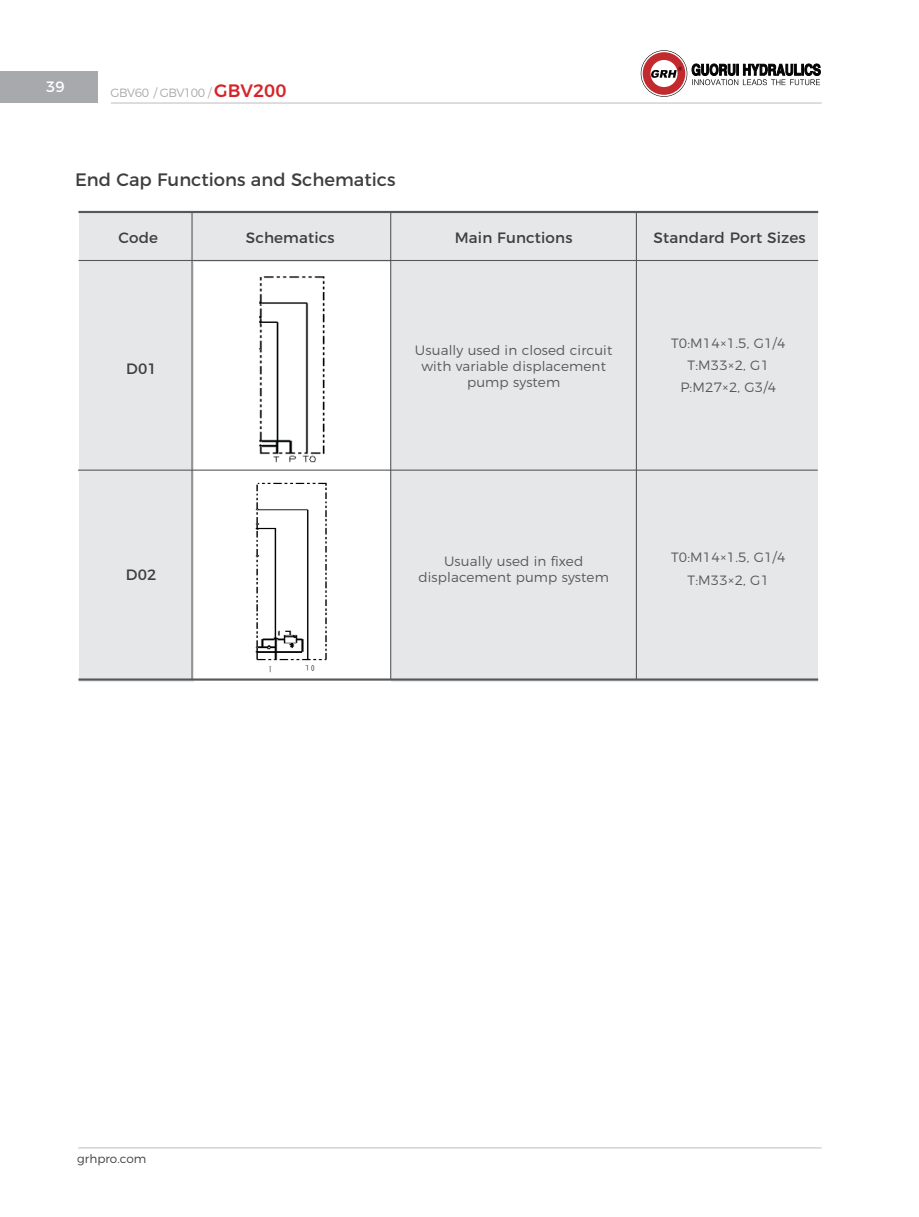
<style>
.page{position:relative;width:919px;height:1217px;background:#fff}
.page>*{position:absolute;margin:0;border:0;box-sizing:border-box;transform-origin:0 0}
.t1{font:18px "Montserrat";color:#3e3e3f}
.t2{font:15px "Montserrat";letter-spacing:.01em;color:#3e3e3f}
.t3{font:15px "Montserrat";color:#fff}
.t4{font:300 13.5px/16.2px "Montserrat";letter-spacing:.01em;color:#57585a;text-align:center}
.t5{font:300 12px "Montserrat";letter-spacing:-.04em;color:#a8a9ad}
.t6{font:300 12px "Montserrat";color:#3e3e3f}
.s1{font-weight:500;font-size:18px;color:#d52529}
</style>
<div class="page">
<hr style="left:111px;top:103px;width:711px;height:1px;background:#bcbdc0">
<hr style="left:78px;top:1147px;width:744px;height:1px;background:#bcbdc0">
<div style="left:0;top:71px;width:98px;height:32px;background:#a8a9ad"></div>
<img style="left:255px;top:482px;width:72px;height:191px">
<img style="left:237px;top:276px;width:115px;height:195px">
<div style="left:391px;top:212px;width:427px;height:469px;background:#e6e7e9"></div>
<div style="left:79px;top:213px;width:115px;height:468px;background:#e6e7e9"></div>
<div style="left:194px;top:213px;width:197px;height:49px;background:#e6e7e9"></div>
<svg style="left:641px;top:51px;width:46px;height:45px"></svg>
<svg style="left:643px;top:52px;width:42px;height:43px"></svg>
<svg style="left:692px;top:64px;width:129px;height:21px"></svg>
<hr style="left:78px;top:211px;width:740px;height:2px;background:#57585a">
<hr style="left:78px;top:260px;width:740px;height:1px;background:#57585a">
<hr style="left:78px;top:469px;width:740px;height:1px;background:#57585a">
<hr style="left:78px;top:678px;width:740px;height:2px;background:#57585a">
<hr style="left:191px;top:212px;width:2px;height:467px;background:#57585a">
<hr style="left:390px;top:212px;width:1px;height:467px;background:#57585a">
<hr style="left:636px;top:212px;width:1px;height:467px;background:#57585a">
<p class="t3" style="left:46px;top:75px;width:20px">39</p>
<p class="t5" style="left:111px;top:83px;width:177px">GBV60 / GBV100 / <span class="s1">GBV200</span></p>
<h1 class="t1" style="left:75px;top:165px;width:322px">End Cap Functions and Schematics</h1>
<p class="t2" style="left:119px;top:225px;width:41px">Code</p>
<p class="t2" style="left:246px;top:225px;width:90px">Schematics</p>
<p class="t2" style="left:455px;top:225px;width:119px">Main Functions</p>
<p class="t2" style="left:654px;top:225px;width:154px">Standard Port Sizes</p>
<p class="t2" style="left:126px;top:356px;width:32px">D01</p>
<p class="t4" style="left:415px;top:340px;width:199px">Usually used in closed circuit with variable displacement pump system</p>
<p class="t4" style="left:671px;top:331px;width:116px;line-height:22.2px">T0:M14×1.5, G1/4<br>T:M33×2, G1<br>P:M27×2, G3/4</p>
<p class="t2" style="left:126px;top:562px;width:32px">D02</p>
<p class="t4" style="left:418px;top:552px;width:192px">Usually used in fixed displacement pump system</p>
<p class="t4" style="left:671px;top:545px;width:116px;line-height:22.2px">T0:M14×1.5, G1/4<br>T:M33×2, G1</p>
<p class="t6" style="left:77px;top:1149px;width:71px">grhpro.com</p>
</div>
